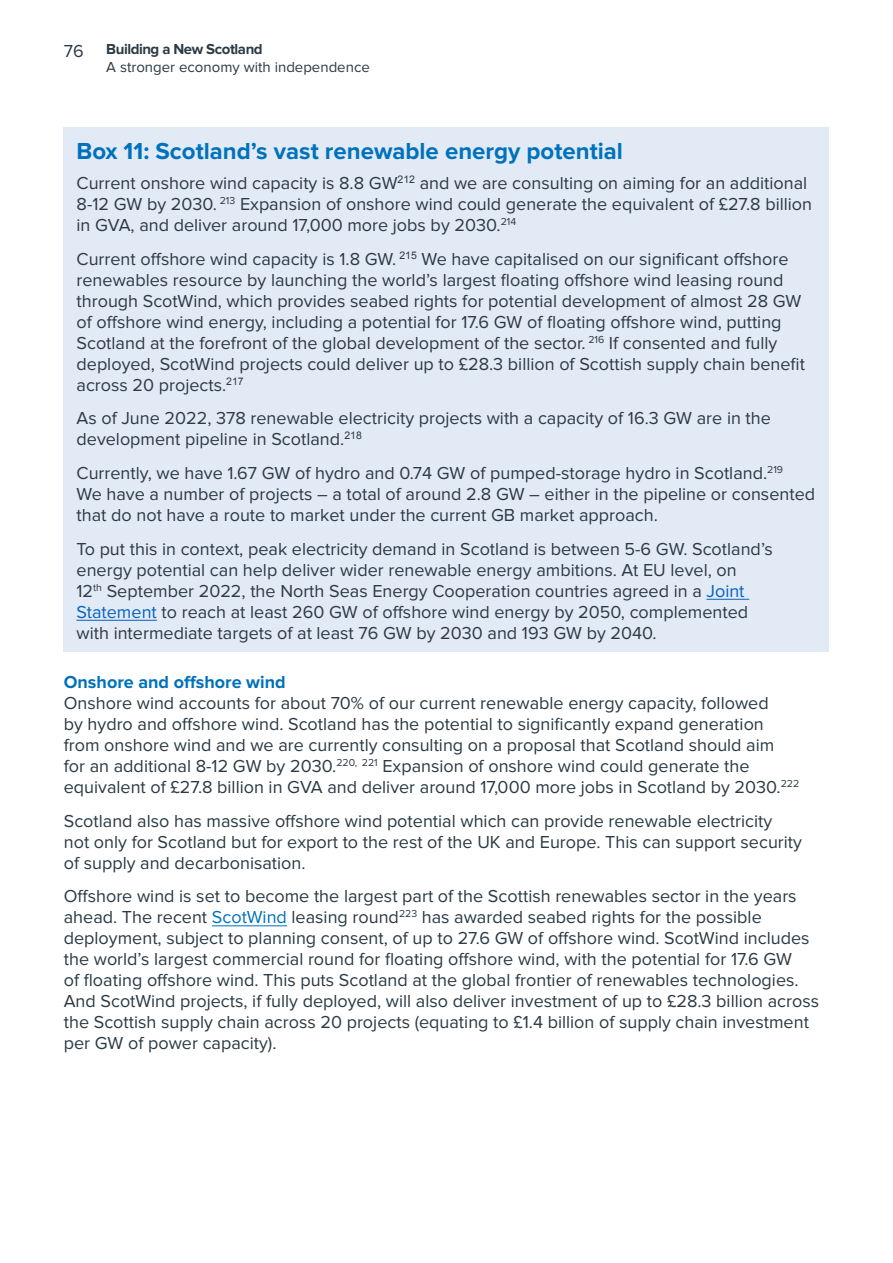
<style>
.page{position:relative;width:893px;height:1263px;background:#fff}
.page>*{position:absolute;margin:0;border:0;box-sizing:border-box;transform-origin:0 0}
.Head_Blue_large{font:700 24px "Proxima Nova";color:#0071bb}
.Body_Txt{font:18px/21px "Proxima Nova";color:#2b3a45}
.Head_Bold_Blue{font:700 18px "Proxima Nova";color:#0071bb}
.t1{font:15px "Proxima Nova";color:#2b3a45}
.t2{font:700 15px "Proxima Nova";letter-spacing:-.03em;color:#2b3a45}
.s1{color:#0563c1}
.s2{color:#0071bb}
</style>
<div class="page">
<hr style="left:212px;top:925px;width:75px;height:1px;background:#0071bb">
<div style="left:64px;top:128px;width:765px;height:524px;background:#e2eaf6"></div>
<hr style="left:706px;top:599px;width:43px;height:1px;background:#0563c1">
<hr style="left:77px;top:620px;width:80px;height:1px;background:#0563c1">
<p class="Body_Txt" style="left:64px;top:41px;width:21px">76</p>
<p class="t2" style="left:106px;top:41px;width:158px">Building a New Scotland</p>
<p class="t1" style="left:106px;top:59px;width:265px">A stronger economy with independence</p>
<p class="Head_Blue_large" style="left:77px;top:137px;width:548px">Box 11: Scotland’s vast renewable energy potential</p>
<p class="Body_Txt" style="left:77px;top:173px;width:737px">Current onshore wind capacity is 8.8 GW<sup>212</sup> and we are consulting on aiming for an additional<br>8-12 GW by 2030. <sup>213</sup> Expansion of onshore wind could generate the equivalent of £27.8 billion in GVA, and deliver around 17,000 more jobs by 2030.<sup>214</sup></p>
<p class="Body_Txt" style="left:77px;top:248px;width:730px">Current offshore wind capacity is 1.8 GW. <sup>215</sup> We have capitalised on our significant offshore renewables resource by launching the world’s largest floating offshore wind leasing round through ScotWind, which provides seabed rights for potential development of almost 28 GW of offshore wind energy, including a potential for 17.6 GW of floating offshore wind, putting Scotland at the forefront of the global development of the sector. <sup>216</sup> If consented and fully deployed, ScotWind projects could deliver up to £28.3 billion of Scottish supply chain benefit across 20 projects.<sup>217</sup></p>
<p class="Body_Txt" style="left:77px;top:408px;width:696px">As of June 2022, 378 renewable electricity projects with a capacity of 16.3 GW are in the development pipeline in Scotland.<sup>218</sup></p>
<p class="Body_Txt" style="left:77px;top:463px;width:740px">Currently, we have 1.67 GW of hydro and 0.74 GW of pumped-storage hydro in Scotland.<sup>219<br></sup>We have a number of projects – a total of around 2.8 GW – either in the pipeline or consented that do not have a route to market under the current GB market approach.</p>
<p class="Body_Txt" style="left:77px;top:539px;width:698px">To put this in context, peak electricity demand in Scotland is between 5-6 GW. Scotland’s energy potential can help deliver wider renewable energy ambitions. At EU level, on<br>12<sup>th</sup> September 2022, the North Seas Energy Cooperation countries agreed in a <span class="s1">Joint Statement</span> to reach at least 260 GW of offshore wind energy by 2050, complemented with intermediate targets of at least 76 GW by 2030 and 193 GW by 2040.</p>
<p class="Head_Bold_Blue" style="left:64px;top:671px;width:223px">Onshore and offshore wind</p>
<p class="Body_Txt" style="left:64px;top:693px;width:737px">Onshore wind accounts for about 70% of our current renewable energy capacity, followed<br>by hydro and offshore wind. Scotland has the potential to significantly expand generation from onshore wind and we are currently consulting on a proposal that Scotland should aim for an additional 8-12 GW by 2030.<sup>220,</sup> <sup>221</sup> Expansion of onshore wind could generate the equivalent of £27.8 billion in GVA and deliver around 17,000 more jobs in Scotland by 2030.<sup>222</sup></p>
<p class="Body_Txt" style="left:64px;top:810px;width:740px">Scotland also has massive offshore wind potential which can provide renewable electricity not only for Scotland but for export to the rest of the UK and Europe. This can support security of supply and decarbonisation.</p>
<p class="Body_Txt" style="left:64px;top:886px;width:757px">Offshore wind is set to become the largest part of the Scottish renewables sector in the years ahead. The recent <span class="s2">ScotWind</span> leasing round<sup>223</sup> has awarded seabed rights for the possible deployment, subject to planning consent, of up to 27.6 GW of offshore wind. ScotWind includes the world’s largest commercial round for floating offshore wind, with the potential for 17.6 GW<br>of floating offshore wind. This puts Scotland at the global frontier of renewables technologies.<br>And ScotWind projects, if fully deployed, will also deliver investment of up to £28.3 billion across the Scottish supply chain across 20 projects (equating to £1.4 billion of supply chain investment per GW of power capacity).</p>
</div>
